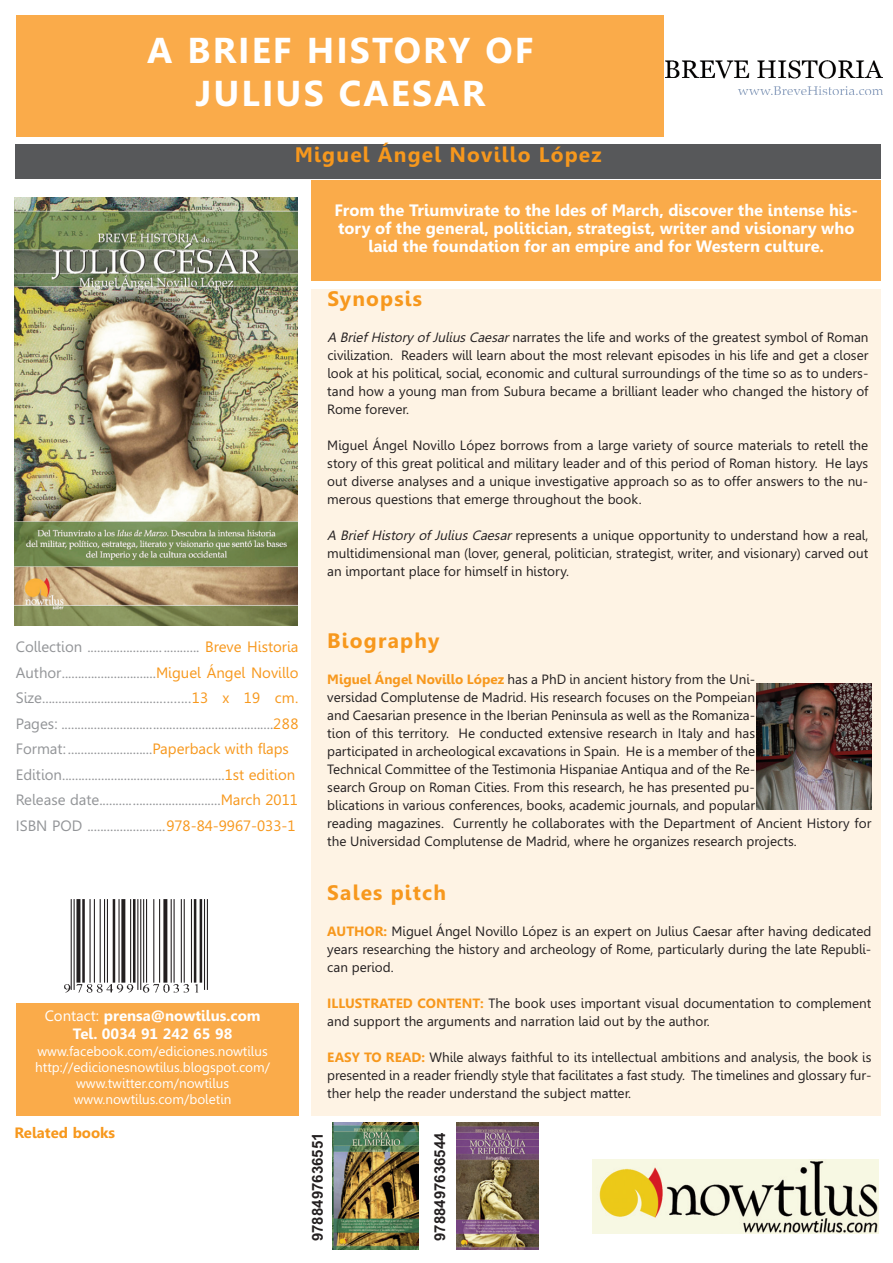
<style>
.page{position:relative;width:893px;height:1263px;background:#fff}
.page>*{position:absolute;margin:0;border:0;box-sizing:border-box;transform-origin:0 0}
.t1{font:700 36px/43.2px "Gisha";letter-spacing:.06em;color:#fff;text-align:center}
.t2{font:700 21px "Gisha";letter-spacing:.06em;color:#f7981d}
.t3{font:700 16.5px/18px "Gisha";color:#fff;text-align:center}
.t4{font:15px/25.5px "Gisha";color:#939598}
.t5{font:700 15px/18px "Gisha";color:#fff;text-align:center}
.t6{font:700 15px "Arial";color:#231f20}
.t7{font:700 15px "Gisha";color:#f7981d}
.t8{font:13.5px/18px "Gisha";color:#231f20;text-align:justify}
.t9{font:13.5px/16.2px "Gisha";color:#fff;text-align:center}
.s1{font-style:italic}
.s2{color:#f7981d}
.s3{font-weight:400}
.s4{font-weight:700;color:#f7981d}
</style>
<div class="page">
<div style="left:16px;top:145px;width:865px;height:34px;background:#57585a"></div>
<div style="left:312px;top:289px;width:569px;height:827px;background:#fef3e4"></div>
<div style="left:16px;top:15px;width:648px;height:121px;background:#faab4a"></div>
<div style="left:16px;top:1003px;width:282px;height:113px;background:#faab4a"></div>
<img style="left:64px;top:899px;width:144px;height:94px">
<img style="left:593px;top:1159px;width:286px;height:74px">
<img style="left:665px;top:61px;width:217px;height:33px">
<img style="left:15px;top:197px;width:283px;height:428px">
<svg style="left:418px;top:1123px;width:1px;height:126px"></svg>
<img style="left:332px;top:1123px;width:86px;height:126px">
<div style="left:312px;top:180px;width:569px;height:101px;background:#faab4a"></div>
<div style="left:453px;top:1123px;width:89px;height:126px;background:linear-gradient(to bottom,#fff,#fff)"></div>
<img style="left:456px;top:1123px;width:82px;height:126px">
<img style="left:757px;top:684px;width:114px;height:126px">
<h1 class="t1" style="left:147px;top:33px;width:388px">A BRIEF HISTORY OF<br>JULIUS CAESAR</h1>
<h2 class="t2" style="left:295px;top:147px;width:308px">Miguel Ángel Novillo López</h2>
<p class="t3" style="left:334px;top:203px;width:525px">From the Triumvirate to the Ides of March, discover the intense his&shy;tory of the general, politician, strategist, writer and visionary who laid the foundation for an empire and for Western culture.</p>
<h2 class="t2" style="left:327px;top:290px;width:96px">Synopsis</h2>
<p class="t8" style="left:327px;top:330px;width:543px"><span class="s1">A Brief History of Julius Caesar</span> narrates the life and works of the greatest symbol of Roman civilization. Readers will learn about the most relevant episodes in his life and get a closer look at his political, social, economic and cultural surroundings of the time so as to unders&shy;tand how a young man from Subura became a brilliant leader who changed the history of Rome forever.</p>
<p class="t8" style="left:327px;top:438px;width:543px">Miguel Ángel Novillo López borrows from a large variety of source materials to retell the story of this great political and military leader and of this period of Roman history. He lays out diverse analyses and a unique investigative approach so as to offer answers to the nu&shy;merous questions that emerge throughout the book.</p>
<p class="t8" style="left:327px;top:528px;width:543px"><span class="s1">A Brief History of Julius Caesar</span> represents a unique opportunity to understand how a real, multidimensional man (lover, general, politician, strategist, writer, and visionary) carved out an important place for himself in history.</p>
<p class="t4" style="left:16px;top:636px;width:284px">Collection .................................. <span class="s2">Breve Historia </span>Author.............................<span class="s2">Miguel Ángel Novillo </span>Size.............................................<span class="s2">13 x 19 cm.<br></span>Pages: .................................................................<span class="s2">288<br></span>Format:..........................<span class="s2">Paperback with flaps </span>Edition..................................................<span class="s2">1st edition </span>Release date.....................................<span class="s2">March 2011<br></span>ISBN POD ........................<span class="s2">978-84-9967-033-1</span></p>
<p class="t5" style="left:45px;top:1008px;width:217px"><span class="s3">Contact:</span> prensa@nowtilus.com<br>Tel. 0034 91 242 65 98</p>
<p class="t9" style="left:35px;top:1044px;width:236px">www.facebook.com/ediciones.nowtilus http://edicionesnowtilus.blogspot.com/ www.twitter.com/nowtilus www.nowtilus.com/boletin</p>
<p class="t7" style="left:14px;top:1127px;width:102px">Related books</p>
<h2 class="t2" style="left:327px;top:632px;width:114px">Biography</h2>
<p class="t8" style="left:327px;top:672px;width:545px;text-align:left"><span class="s4">Miguel Ángel Novillo López</span> has a PhD in ancient history from the Uni-<br>versidad Complutense de Madrid. His research focuses on the Pompeian<br>and Caesarian presence in the Iberian Peninsula as well as the Romaniza-<br>tion of this territory. He conducted extensive research in Italy and has<br>participated in archeological excavations in Spain. He is a member of the<br>Technical Committee of the Testimonia Hispaniae Antiqua and of the Re-<br>search Group on Roman Cities. From this research, he has presented pu-<br>blications in various conferences, books, academic journals, and popular<br>reading magazines. Currently he collaborates with the Department of Ancient History for the Universidad Complutense de Madrid, where he organizes research projects.</p>
<h2 class="t2" style="left:327px;top:884px;width:120px">Sales pitch</h2>
<p class="t8" style="left:327px;top:923px;width:546px"><span class="s4">AUTHOR:</span> Miguel Ángel Novillo López is an expert on Julius Caesar after having dedicated years researching the history and archeology of Rome, particularly during the late Republi&shy;can period.</p>
<p class="t8" style="left:327px;top:995px;width:545px"><span class="s4">ILLUSTRATED CONTENT:</span> The book uses important visual documentation to complement and support the arguments and narration laid out by the author.</p>
<p class="t8" style="left:327px;top:1049px;width:546px"><span class="s4">EASY TO READ:</span> While always faithful to its intellectual ambitions and analysis, the book is presented in a reader friendly style that facilitates a fast study. The timelines and glossary fur&shy;ther help the reader understand the subject matter.</p>
<p class="t6" style="left:308px;top:1241px;width:110px;rotate:-90deg">9788497636551</p>
<p class="t6" style="left:430px;top:1241px;width:110px;rotate:-90deg">9788497636544</p>
</div>
